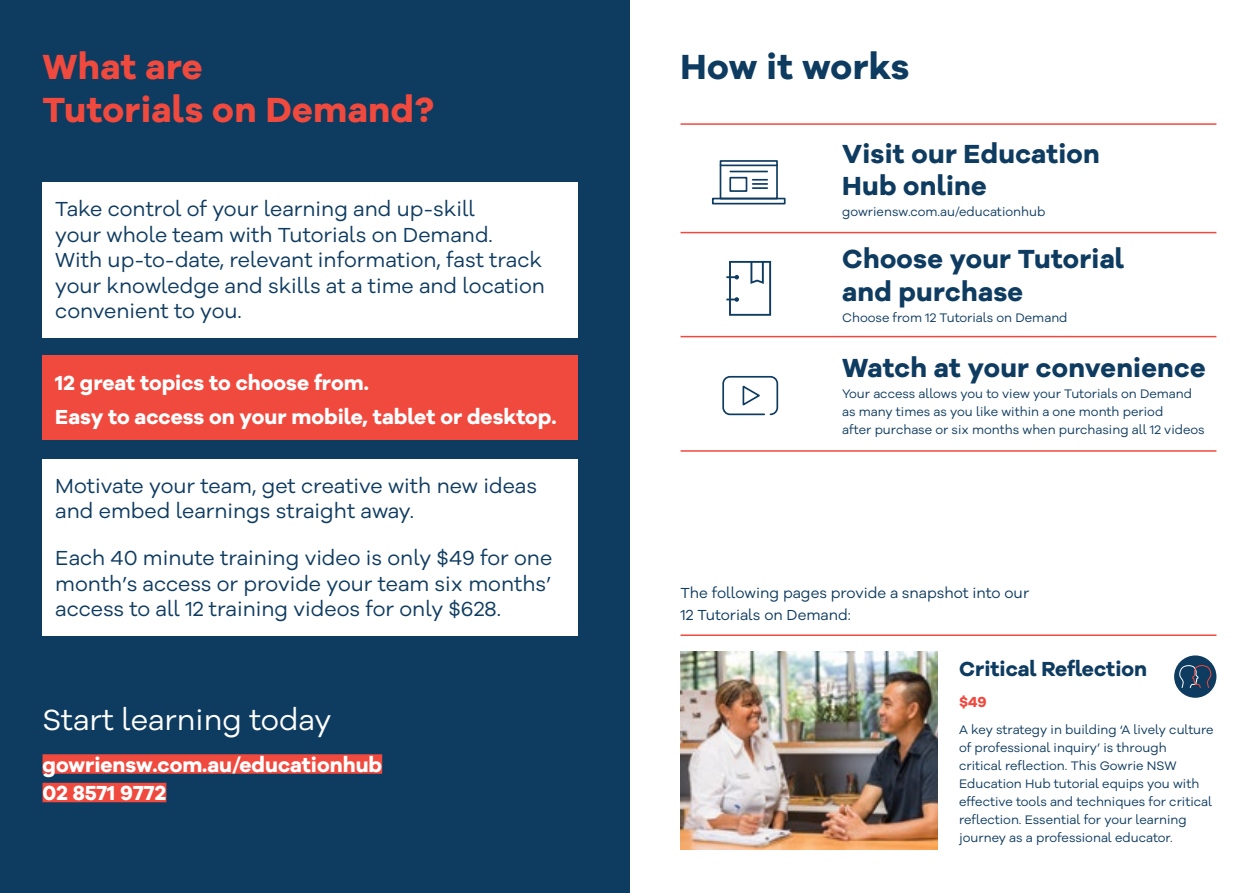
<style>
.page{position:relative;width:1259px;height:893px;background:#fff}
.page>*{position:absolute;margin:0;border:0;box-sizing:border-box;transform-origin:0 0}
.t1{font:700 36px "Galano Grotesque Alt";letter-spacing:.01em;color:#f0493e}
.t2{font:700 36px "Galano Grotesque Alt";letter-spacing:.01em;color:#0e3b60}
.t3{font:30px "Galano Grotesque Alt";color:#fff}
.t4{font:700 27px/32.4px "Galano Grotesque Alt";letter-spacing:.01em;color:#0e3b60}
.t5{font:21px/25.5px "Galano Grotesque Alt";color:#0e3b60}
.t6{font:700 21px/28.5px "Galano Grotesque Alt";color:#fff}
.t7{font:700 21px "Galano Grotesque Alt";color:#0e3b60}
.t8{font:15px/22.5px "Galano Grotesque Alt";color:#0e3b60}
.t9{font:700 15px "Galano Grotesque Alt";color:#f0493e}
.t10{font:12.75px/18px "Galano Grotesque Alt";color:#0e3b60}
</style>
<div class="page">
<hr style="left:680px;top:450px;width:536px;height:2px;background:#f0493e">
<hr style="left:680px;top:634px;width:536px;height:2px;background:#f0493e">
<div style="left:0;top:0;width:629px;height:893px;background:#0e3b60"></div>
<hr style="left:680px;top:123px;width:536px;height:2px;background:#f0493e">
<hr style="left:680px;top:232px;width:536px;height:1px;background:#f0493e">
<hr style="left:680px;top:336px;width:536px;height:1px;background:#f0493e">
<svg style="left:726px;top:261px;width:45px;height:55px"></svg>
<div style="left:722px;top:376px;width:56px;height:39px;border:2px solid #0e3b60;border-radius:7px"></div>
<svg style="left:742px;top:385px;width:18px;height:21px"></svg>
<div style="left:719px;top:160px;width:59px;height:39px;border:2px solid #0e3b60"></div>
<hr style="left:720px;top:165px;width:57px;height:1px;background:#0e3b60">
<div style="left:712px;top:198px;width:73px;height:6px;border:2px solid #0e3b60"></div>
<hr style="left:730px;top:171px;width:37px;height:1px;background:#0e3b60">
<svg style="left:752px;top:179px;width:15px;height:10px"></svg>
<div style="left:729px;top:177px;width:18px;height:15px;border:2px solid #0e3b60"></div>
<img style="left:680px;top:651px;width:258px;height:198px">
<div style="left:1174px;top:655px;width:42px;height:43px;background:#0e3b60;border-radius:50%"></div>
<svg style="left:1179px;top:665px;width:32px;height:23px"></svg>
<div style="left:43px;top:754px;width:339px;height:20px;background:#f0493e"></div>
<div style="left:43px;top:783px;width:123px;height:19px;background:#f0493e"></div>
<div style="left:43px;top:182px;width:535px;height:155px;background:#fff"></div>
<div style="left:43px;top:356px;width:535px;height:84px;background:#f0493e"></div>
<div style="left:43px;top:459px;width:535px;height:177px;background:#fff"></div>
<h1 class="t1" style="left:43px;top:43px;width:162px">What are</h1>
<h1 class="t2" style="left:680px;top:43px;width:230px">How it works</h1>
<h1 class="t1" style="left:43px;top:86px;width:393px">Tutorials on Demand?</h1>
<h3 class="t5" style="left:55px;top:196px;width:491px">Take control of your learning and up-skill<br>your whole team with Tutorials on Demand.<br>With up-to-date, relevant information, fast track your knowledge and skills at a time and location convenient to you.</h3>
<h3 class="t6" style="left:55px;top:365px;width:503px;line-height:34px">12 great topics to choose from.<br>Easy to access on your mobile, tablet or desktop.</h3>
<h3 class="t5" style="left:55px;top:472px;width:483px">Motivate your team, get creative with new ideas and embed learnings straight away.</h3>
<h3 class="t5" style="left:55px;top:545px;width:498px;text-align:justify">Each 40 minute training video is only $49 for one month’s access or provide your team six months’ access to all 12 training videos for only $628.</h3>
<h2 class="t3" style="left:43px;top:701px;width:290px">Start learning today</h2>
<h3 class="t6" style="left:43px;top:749px;width:341px">gowriensw.com.au/educationhub<br>02 8571 9772</h3>
<h3 class="t4" style="left:842px;top:136px;width:259px">Visit our Education<br>Hub online</h3>
<p class="t10" style="left:842px;top:203px;width:205px">gowriensw.com.au/educationhub</p>
<h3 class="t4" style="left:842px;top:242px;width:283px">Choose your Tutorial and purchase</h3>
<p class="t10" style="left:842px;top:308px;width:227px">Choose from 12 Tutorials on Demand</p>
<h3 class="t4" style="left:842px;top:351px;width:365px">Watch at your convenience</h3>
<p class="t10" style="left:842px;top:384px;width:364px">Your access allows you to view your Tutorials on Demand as many times as you like within a one month period<br>after purchase or six months when purchasing all 12 videos</p>
<p class="t8" style="left:680px;top:581px;width:350px">The following pages provide a snapshot into our<br>12 Tutorials on Demand:</p>
<h3 class="t7" style="left:959px;top:656px;width:189px">Critical Reflection</h3>
<p class="t9" style="left:959px;top:692px;width:29px">$49</p>
<p class="t10" style="left:959px;top:720px;width:256px">A key strategy in building ‘A lively culture of professional inquiry’ is through<br>critical reflection. This Gowrie NSW Education Hub tutorial equips you with effective tools and techniques for critical reflection. Essential for your learning journey as a professional educator.</p>
</div>
